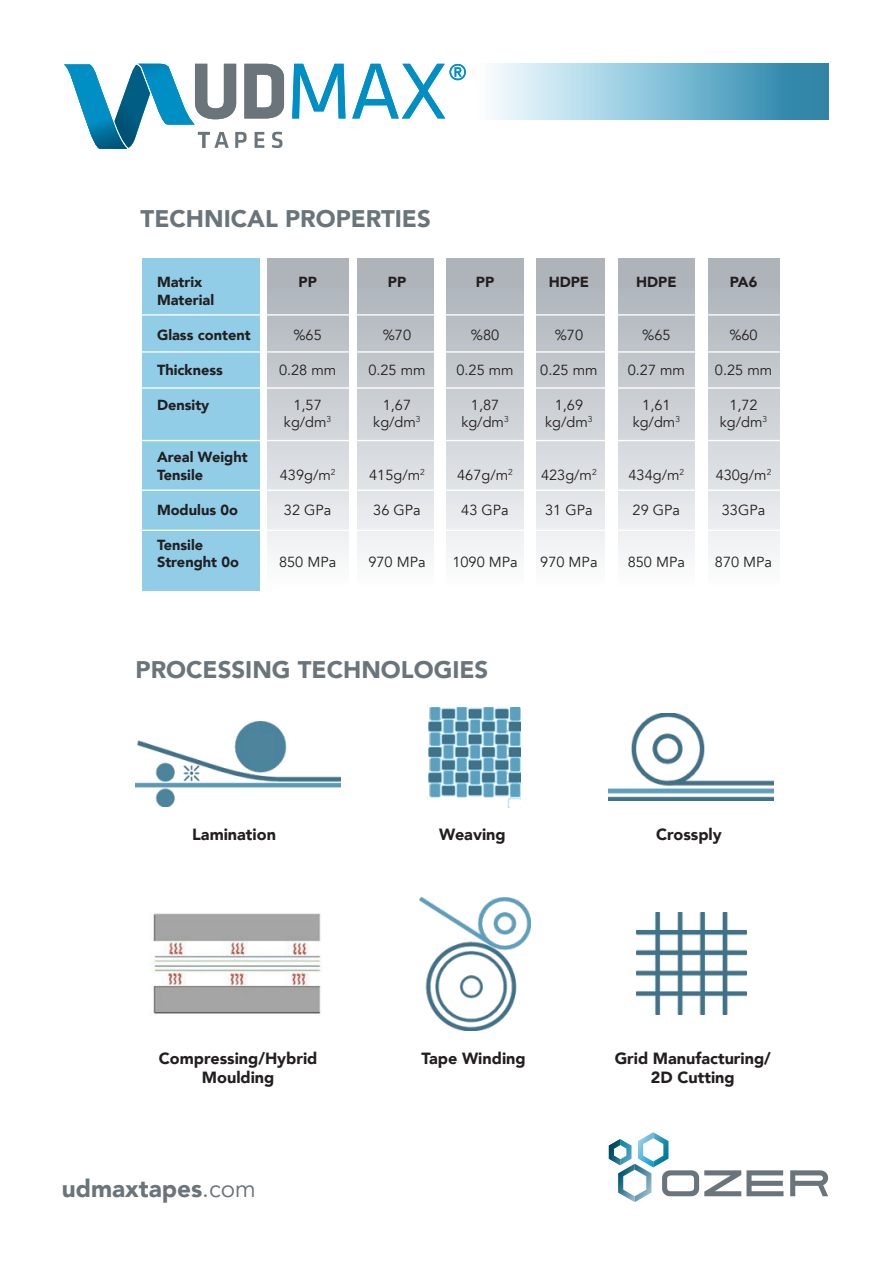
<style>
.page{position:relative;width:893px;height:1263px;background:#fff}
.page>*{position:absolute;margin:0;border:0;box-sizing:border-box;transform-origin:0 0}
.t1{font:900 24.3px "Avenir";color:#6a747b}
.t2{font:900 24px "Avenir";color:#6a747b}
.t3{font:900 16.2px/19.5px "Avenir";color:#231f20;text-align:center}
.t4{font:14.55px "Avenir";color:#231f20}
.t5{font:900 14.55px/17.5px "Avenir";color:#231f20}
.s1{font-weight:400}
</style>
<div class="page">
<img style="left:429px;top:707px;width:92px;height:100px">
<img style="left:136px;top:721px;width:205px;height:85px">
<img style="left:609px;top:714px;width:165px;height:87px">
<img style="left:152px;top:913px;width:170px;height:101px">
<img style="left:419px;top:897px;width:111px;height:134px">
<img style="left:636px;top:913px;width:110px;height:102px">
<svg style="left:292px;top:64px;width:53px;height:54px"></svg>
<svg style="left:352px;top:64px;width:100px;height:54px"></svg>
<svg style="left:64px;top:64px;width:220px;height:85px"></svg>
<svg style="left:790px;top:1170px;width:38px;height:26px"></svg>
<svg style="left:609px;top:1132px;width:174px;height:70px"></svg>
<img style="left:620px;top:1139px;width:11px;height:26px">
<div style="left:452px;top:64px;width:376px;height:56px;background:linear-gradient(to right,#fff,#2282a9)"></div>
<div style="left:142px;top:258px;width:118px;height:332px;background:#91cde7"></div>
<div style="left:268px;top:258px;width:81px;height:332px;background:linear-gradient(to bottom,#a7aeb5,#fbfcfd)"></div>
<div style="left:357px;top:258px;width:76px;height:332px;background:linear-gradient(to bottom,#a7aeb5,#fbfcfd)"></div>
<div style="left:447px;top:258px;width:76px;height:332px;background:linear-gradient(to bottom,#a7aeb5,#fbfcfd)"></div>
<div style="left:537px;top:258px;width:68px;height:332px;background:linear-gradient(to bottom,#a7aeb5,#fbfcfd)"></div>
<div style="left:618px;top:258px;width:76px;height:332px;background:linear-gradient(to bottom,#a7aeb5,#fbfcfd)"></div>
<div style="left:708px;top:258px;width:71px;height:332px;background:linear-gradient(to bottom,#a7aeb5,#fbfcfd)"></div>
<hr style="left:136px;top:314px;width:651px;height:2px;background:#fff">
<hr style="left:136px;top:351px;width:651px;height:2px;background:#fff">
<hr style="left:136px;top:387px;width:651px;height:2px;background:#fff">
<hr style="left:136px;top:440px;width:651px;height:1px;background:#fff">
<hr style="left:136px;top:489px;width:651px;height:2px;background:#fff">
<hr style="left:136px;top:530px;width:651px;height:1px;background:#fff">
<h2 class="t2" style="left:141px;top:198px;width:292px">TECHNICAL PROPERTIES</h2>
<p class="t5" style="left:157px;top:273px;width:47px">Matrix</p>
<p class="t5" style="left:298px;top:273px;width:20px">PP</p>
<p class="t5" style="left:388px;top:273px;width:20px">PP</p>
<p class="t5" style="left:476px;top:273px;width:20px">PP</p>
<p class="t5" style="left:549px;top:273px;width:42px">HDPE</p>
<p class="t5" style="left:636px;top:273px;width:42px">HDPE</p>
<p class="t5" style="left:730px;top:273px;width:29px">PA6</p>
<p class="t5" style="left:157px;top:290px;width:59px">Material</p>
<p class="t5" style="left:157px;top:325px;width:95px">Glass content</p>
<p class="t4" style="left:293px;top:326px;width:30px">%65</p>
<p class="t4" style="left:383px;top:326px;width:30px">%70</p>
<p class="t4" style="left:471px;top:326px;width:30px">%80</p>
<p class="t4" style="left:555px;top:326px;width:30px">%70</p>
<p class="t4" style="left:642px;top:326px;width:30px">%65</p>
<p class="t4" style="left:729px;top:326px;width:30px">%60</p>
<p class="t5" style="left:157px;top:360px;width:67px">Thickness</p>
<p class="t4" style="left:279px;top:361px;width:59px">0.28 mm</p>
<p class="t4" style="left:368px;top:361px;width:59px">0.25 mm</p>
<p class="t4" style="left:456px;top:361px;width:59px">0.25 mm</p>
<p class="t4" style="left:540px;top:361px;width:59px">0.25 mm</p>
<p class="t4" style="left:628px;top:361px;width:59px">0.27 mm</p>
<p class="t4" style="left:715px;top:361px;width:59px">0.25 mm</p>
<p class="t5" style="left:157px;top:395px;width:54px">Density</p>
<p class="t4" style="left:293px;top:396px;width:30px">1,57</p>
<p class="t4" style="left:383px;top:396px;width:30px">1,67</p>
<p class="t4" style="left:471px;top:396px;width:30px">1,87</p>
<p class="t4" style="left:555px;top:396px;width:30px">1,69</p>
<p class="t4" style="left:642px;top:396px;width:30px">1,61</p>
<p class="t4" style="left:729px;top:396px;width:30px">1,72</p>
<p class="t4" style="left:284px;top:413px;width:49px">kg/dm<sup>3</sup></p>
<p class="t4" style="left:373px;top:413px;width:49px">kg/dm<sup>3</sup></p>
<p class="t4" style="left:461px;top:413px;width:49px">kg/dm<sup>3</sup></p>
<p class="t4" style="left:545px;top:413px;width:49px">kg/dm<sup>3</sup></p>
<p class="t4" style="left:633px;top:413px;width:49px">kg/dm<sup>3</sup></p>
<p class="t4" style="left:720px;top:413px;width:49px">kg/dm<sup>3</sup></p>
<p class="t5" style="left:157px;top:448px;width:92px">Areal Weight<br>Tensile</p>
<p class="t4" style="left:280px;top:466px;width:57px">439g/m<sup>2</sup></p>
<p class="t4" style="left:369px;top:466px;width:57px">415g/m<sup>2</sup></p>
<p class="t4" style="left:457px;top:466px;width:57px">467g/m<sup>2</sup></p>
<p class="t4" style="left:541px;top:466px;width:57px">423g/m<sup>2</sup></p>
<p class="t4" style="left:628px;top:466px;width:57px">434g/m<sup>2</sup></p>
<p class="t4" style="left:716px;top:466px;width:57px">430g/m<sup>2</sup></p>
<p class="t5" style="left:157px;top:500px;width:82px">Modulus 0o</p>
<p class="t4" style="left:284px;top:501px;width:49px">32 GPa</p>
<p class="t4" style="left:373px;top:501px;width:49px">36 GPa</p>
<p class="t4" style="left:461px;top:501px;width:49px">43 GPa</p>
<p class="t4" style="left:545px;top:501px;width:49px">31 GPa</p>
<p class="t4" style="left:633px;top:501px;width:49px">29 GPa</p>
<p class="t4" style="left:722px;top:501px;width:45px">33GPa</p>
<p class="t5" style="left:157px;top:535px;width:84px">Tensile<br>Strenght 0o</p>
<p class="t4" style="left:279px;top:553px;width:59px">850 MPa</p>
<p class="t4" style="left:368px;top:553px;width:59px">970 MPa</p>
<p class="t4" style="left:452px;top:553px;width:67px">1090 MPa</p>
<p class="t4" style="left:540px;top:553px;width:59px">970 MPa</p>
<p class="t4" style="left:628px;top:553px;width:59px">850 MPa</p>
<p class="t4" style="left:715px;top:553px;width:59px">870 MPa</p>
<h2 class="t2" style="left:136px;top:649px;width:354px">PROCESSING TECHNOLOGIES</h2>
<p class="t3" style="left:192px;top:824px;width:85px">Lamination</p>
<p class="t3" style="left:159px;top:1048px;width:160px">Compressing/Hybrid<br>Moulding</p>
<h1 class="t1" style="left:62px;top:1167px;width:195px">udmaxtapes<span class="s1">.com</span></h1>
<p class="t3" style="left:439px;top:824px;width:68px">Weaving</p>
<p class="t3" style="left:656px;top:824px;width:67px">Crossply</p>
<p class="t3" style="left:421px;top:1048px;width:106px">Tape Winding</p>
<p class="t3" style="left:615px;top:1048px;width:158px">Grid Manufacturing/<br>2D Cutting</p>
</div>
